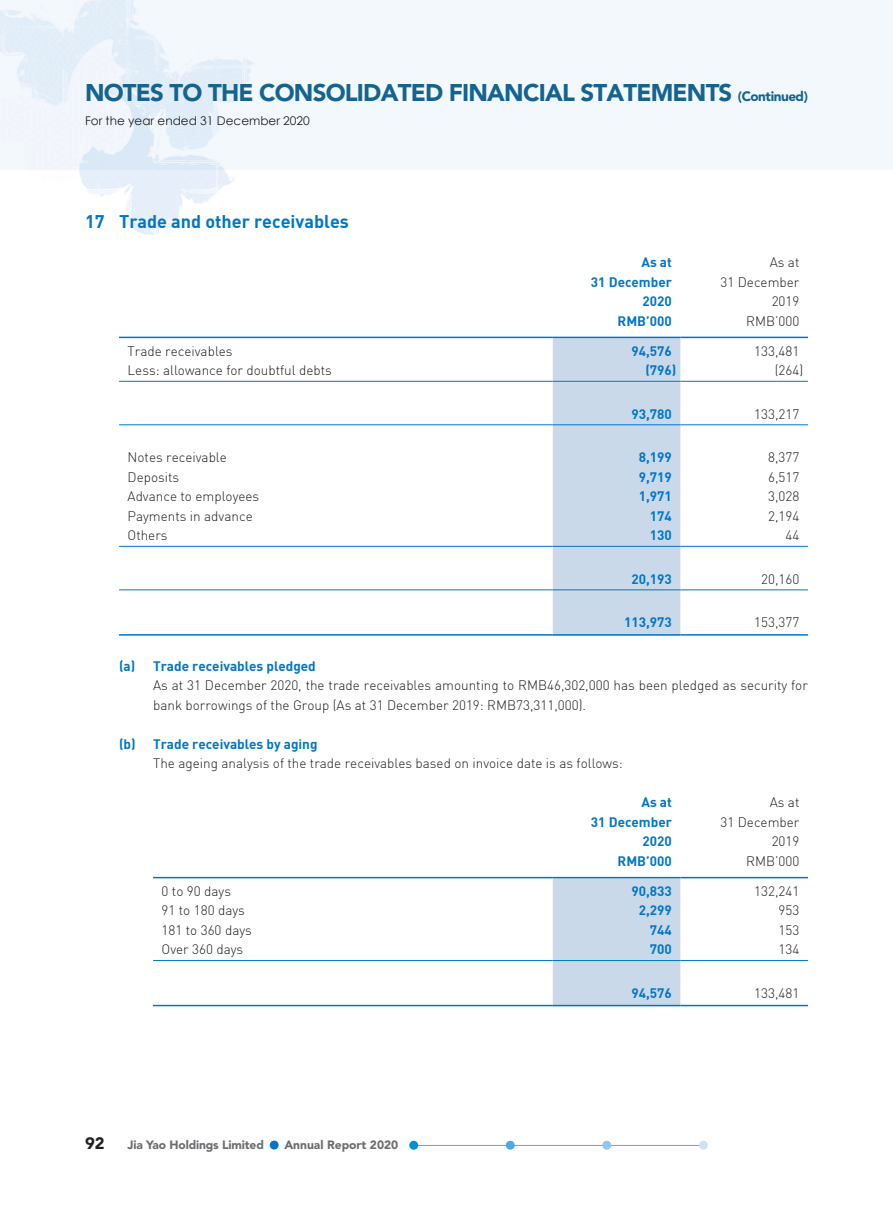
<style>
.page{position:relative;width:893px;height:1212px;background:#fff}
.page>*{position:absolute;margin:0;border:0;box-sizing:border-box;transform-origin:0 0}
.t1{font:900 24px "Avenir LT Std";letter-spacing:-.035em;color:#156390}
.t2{font:18px "DIN Bold";color:#0076c8}
.t3{font:900 16.5px "Avenir LT Std";color:#231f20}
.t4{font:13.5px/19.5px "DIN Light";color:#231f20;text-align:right}
.t5{font:13.5px/19.5px "DIN Bold";color:#0076c8;text-align:right}
.t6{font:900 12px "Avenir LT Std";letter-spacing:-.01em;color:#6c6d70}
.t7{font:12px "Century Gothic";color:#231f20}
.s1{font-size:13.5px}
</style>
<div class="page">
<img style="left:79px;top:170px;width:729px;height:980px">
<hr style="left:413px;top:1145px;width:292px;height:1px;background:#939598">
<div style="left:409px;top:1141px;width:9px;height:9px;background:#0090d4;border-radius:50%"></div>
<div style="left:506px;top:1141px;width:9px;height:9px;background:#4baadf;border-radius:50%"></div>
<div style="left:602px;top:1141px;width:9px;height:9px;background:#94c6ea;border-radius:50%"></div>
<div style="left:699px;top:1141px;width:9px;height:9px;background:#cde2f5;border-radius:50%"></div>
<div style="left:270px;top:1140px;width:9px;height:9px;background:#0076c8;border-radius:50%"></div>
<svg style="left:0;top:0;width:893px;height:170px;fill:#f3f8fc"></svg>
<div style="left:553px;top:338px;width:127px;height:296px;background:#cad9e9"></div>
<hr style="left:119px;top:337px;width:434px;height:1px;background:#0076c8">
<hr style="left:553px;top:337px;width:127px;height:1px;background:#0076c8">
<hr style="left:680px;top:337px;width:128px;height:1px;background:#0076c8">
<hr style="left:119px;top:381px;width:434px;height:1px;background:#0076c8">
<hr style="left:553px;top:381px;width:127px;height:1px;background:#0076c8">
<hr style="left:680px;top:381px;width:128px;height:1px;background:#0076c8">
<hr style="left:119px;top:424px;width:434px;height:1px;background:#0076c8">
<hr style="left:553px;top:424px;width:127px;height:1px;background:#0076c8">
<hr style="left:680px;top:424px;width:128px;height:1px;background:#0076c8">
<hr style="left:119px;top:546px;width:434px;height:1px;background:#0076c8">
<hr style="left:553px;top:546px;width:127px;height:1px;background:#0076c8">
<hr style="left:680px;top:546px;width:128px;height:1px;background:#0076c8">
<hr style="left:119px;top:589px;width:434px;height:1px;background:#0076c8">
<hr style="left:553px;top:589px;width:127px;height:1px;background:#0076c8">
<hr style="left:680px;top:589px;width:128px;height:1px;background:#0076c8">
<hr style="left:119px;top:634px;width:434px;height:2px;background:#0076c8">
<hr style="left:553px;top:634px;width:127px;height:2px;background:#0076c8">
<hr style="left:680px;top:634px;width:128px;height:2px;background:#0076c8">
<div style="left:553px;top:878px;width:127px;height:127px;background:#cad9e9"></div>
<hr style="left:153px;top:877px;width:400px;height:1px;background:#0076c8">
<hr style="left:553px;top:877px;width:127px;height:1px;background:#0076c8">
<hr style="left:680px;top:877px;width:128px;height:1px;background:#0076c8">
<hr style="left:153px;top:960px;width:400px;height:1px;background:#0076c8">
<hr style="left:553px;top:960px;width:127px;height:1px;background:#0076c8">
<hr style="left:680px;top:960px;width:128px;height:1px;background:#0076c8">
<hr style="left:153px;top:1005px;width:400px;height:1px;background:#0076c8">
<hr style="left:553px;top:1005px;width:127px;height:1px;background:#0076c8">
<hr style="left:680px;top:1005px;width:128px;height:1px;background:#0076c8">
<h1 class="t1" style="left:85px;top:78px;width:724px">NOTES TO THE CONSOLIDATED FINANCIAL STATEMENTS <span class="s1">(Continued)</span></h1>
<p class="t7" style="left:85px;top:112px;width:226px">For the year ended 31 December 2020</p>
<h2 class="t2" style="left:85px;top:210px;width:265px">17 Trade and other receivables</h2>
<p class="t5" style="left:591px;top:252px;width:82px">As at<br>31 December<br>2020</p>
<p class="t4" style="left:720px;top:252px;width:80px">As at<br>31 December<br>2019</p>
<p class="t5" style="left:617px;top:310px;width:56px">RMB’000</p>
<p class="t4" style="left:746px;top:311px;width:55px">RMB’000</p>
<p class="t4" style="left:128px;top:341px;width:107px">Trade receivables</p>
<p class="t5" style="left:631px;top:340px;width:42px">94,576</p>
<p class="t4" style="left:754px;top:341px;width:47px">133,481</p>
<p class="t4" style="left:128px;top:360px;width:206px">Less: allowance for doubtful debts</p>
<p class="t5" style="left:645px;top:360px;width:33px">(796)</p>
<p class="t4" style="left:775px;top:360px;width:30px">(264)</p>
<p class="t5" style="left:631px;top:403px;width:42px">93,780</p>
<p class="t4" style="left:754px;top:404px;width:47px">133,217</p>
<p class="t4" style="left:128px;top:447px;width:101px">Notes receivable</p>
<p class="t5" style="left:639px;top:447px;width:35px">8,199</p>
<p class="t4" style="left:768px;top:447px;width:33px">8,377</p>
<p class="t4" style="left:128px;top:467px;width:53px">Deposits</p>
<p class="t5" style="left:639px;top:466px;width:35px">9,719</p>
<p class="t4" style="left:768px;top:467px;width:33px">6,517</p>
<p class="t4" style="left:128px;top:486px;width:133px">Advance to employees</p>
<p class="t5" style="left:639px;top:486px;width:35px">1,971</p>
<p class="t4" style="left:768px;top:486px;width:33px">3,028</p>
<p class="t4" style="left:128px;top:506px;width:127px">Payments in advance</p>
<p class="t5" style="left:650px;top:505px;width:23px">174</p>
<p class="t4" style="left:768px;top:506px;width:33px">2,194</p>
<p class="t4" style="left:128px;top:525px;width:41px">Others</p>
<p class="t5" style="left:650px;top:525px;width:23px">130</p>
<p class="t4" style="left:785px;top:525px;width:15px">44</p>
<p class="t5" style="left:631px;top:568px;width:42px">20,193</p>
<p class="t4" style="left:761px;top:569px;width:40px">20,160</p>
<p class="t5" style="left:624px;top:612px;width:49px">113,973</p>
<p class="t4" style="left:754px;top:612px;width:47px">153,377</p>
<p class="t5" style="left:119px;top:655px;width:198px">(a) Trade receivables pledged</p>
<p class="t4" style="left:153px;top:675px;width:656px;text-align:left">As at 31 December 2020, the trade receivables amounting to RMB46,302,000 has been pledged as security for bank borrowings of the Group (As at 31 December 2019: RMB73,311,000).</p>
<p class="t5" style="left:119px;top:733px;width:200px">(b) Trade receivables by aging</p>
<p class="t4" style="left:153px;top:753px;width:471px">The ageing analysis of the trade receivables based on invoice date is as follows:</p>
<p class="t5" style="left:591px;top:792px;width:82px">As at<br>31 December<br>2020</p>
<p class="t4" style="left:720px;top:792px;width:80px">As at<br>31 December<br>2019</p>
<p class="t5" style="left:617px;top:850px;width:56px">RMB’000</p>
<p class="t4" style="left:746px;top:851px;width:55px">RMB’000</p>
<p class="t4" style="left:162px;top:881px;width:71px">0 to 90 days</p>
<p class="t5" style="left:631px;top:881px;width:42px">90,833</p>
<p class="t4" style="left:754px;top:881px;width:47px">132,241</p>
<p class="t4" style="left:162px;top:901px;width:85px">91 to 180 days</p>
<p class="t5" style="left:639px;top:900px;width:35px">2,299</p>
<p class="t4" style="left:779px;top:901px;width:22px">953</p>
<p class="t4" style="left:162px;top:920px;width:92px">181 to 360 days</p>
<p class="t5" style="left:650px;top:920px;width:23px">744</p>
<p class="t4" style="left:779px;top:920px;width:22px">153</p>
<p class="t4" style="left:162px;top:940px;width:83px">Over 360 days</p>
<p class="t5" style="left:650px;top:939px;width:23px">700</p>
<p class="t4" style="left:779px;top:940px;width:22px">134</p>
<p class="t5" style="left:631px;top:983px;width:42px">94,576</p>
<p class="t4" style="left:754px;top:983px;width:47px">133,481</p>
<p class="t3" style="left:85px;top:1133px;width:21px">92</p>
<p class="t6" style="left:128px;top:1137px;width:138px">Jia Yao Holdings Limited</p>
<p class="t6" style="left:284px;top:1137px;width:115px">Annual Report 2020</p>
</div>
